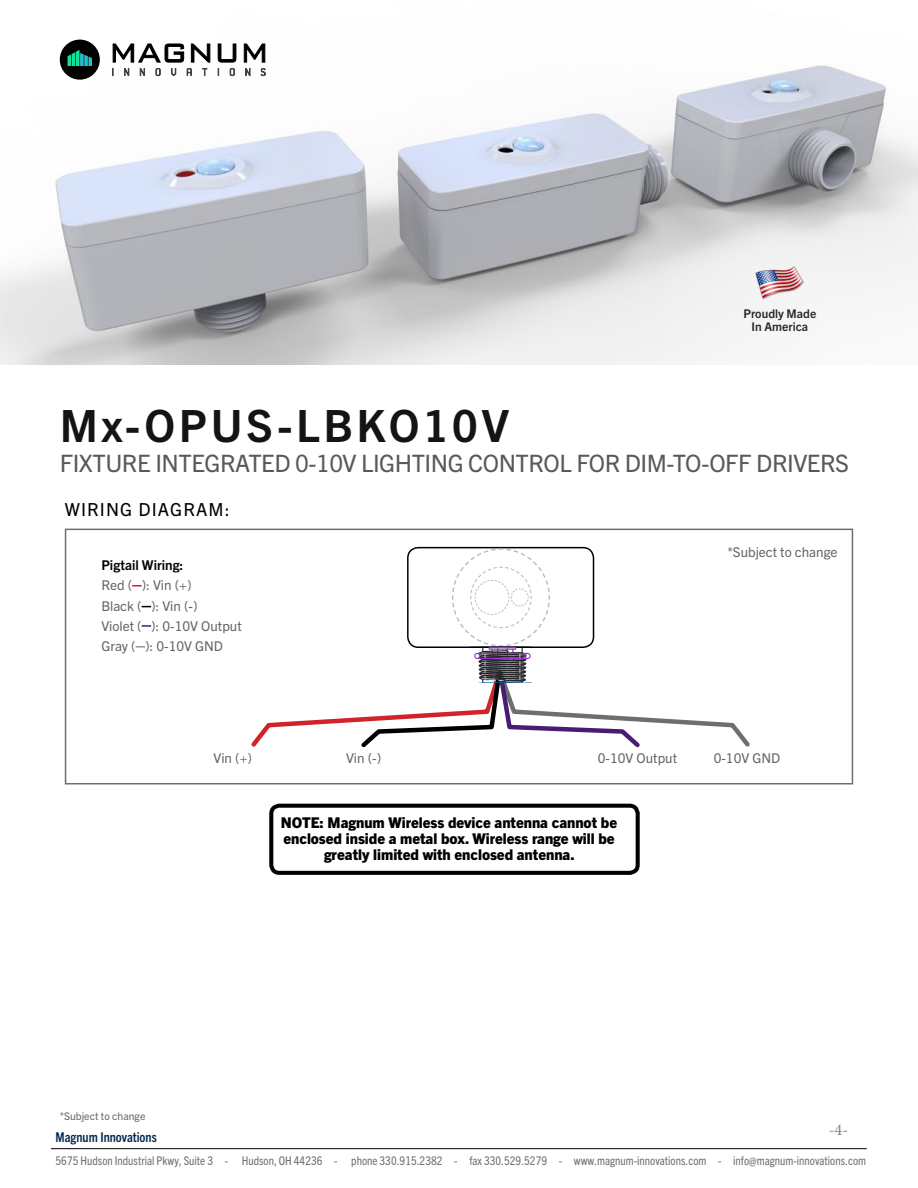
<style>
.page{position:relative;width:918px;height:1188px;background:#fff}
.page>*{position:absolute;margin:0;border:0;box-sizing:border-box;transform-origin:0 0}
.t1{font:700 44.55px "Trade Gothic Next LT Pro";letter-spacing:.08em;color:#141414}
.t2{font:24px "Trade Gothic Next LT Pro";letter-spacing:-.02em;color:#58595b}
.t3{font:18px "Trade Gothic Next LT Pro";letter-spacing:.06em;color:#000}
.t4{font:16.5px "Minion Pro";color:#000}
.t5{font:800 14.85px/16.2px "Trade Gothic Next LT Pro";color:#000;text-align:center}
.t6{font:13.5px/20.2px "Trade Gothic Next LT Pro";color:#636466}
.t7{font:700 condensed 13.5px "Trade Gothic Next LT Pro";color:#00274d}
.t8{font:700 13.5px "Trade Gothic Next LT Pro";color:#000}
.t9{font:condensed 12px "Trade Gothic Next LT Pro";letter-spacing:.005em;color:#6d6e71}
.t10{font:700 12px/13.5px "Trade Gothic Next LT Pro";color:#292829;text-align:center}
.t11{font:10.5px "Trade Gothic Next LT Pro";color:#636466}
</style>
<div class="page">
<hr style="left:51px;top:1148px;width:816px;height:1px;background:#000">
<img style="left:0;top:39px;width:918px;height:325px">
<div style="left:65px;top:529px;width:788px;height:255px;border:2px solid #6d6e71"></div>
<svg style="left:142px;top:625px;width:9px;height:2px"></svg>
<svg style="left:136px;top:646px;width:9px;height:2px"></svg>
<svg style="left:251px;top:548px;width:499px;height:200px"></svg>
<hr style="left:479px;top:683px;width:47px;height:1px;background:#09c">
<img style="left:756px;top:258px;width:48px;height:48px">
<div style="left:269px;top:804px;width:371px;height:71px;border:4px solid #000;border-radius:8px"></div>
<svg style="left:112px;top:41px;width:154px;height:35px"></svg>
<div style="left:60px;top:40px;width:40px;height:40px;background:#000;border-radius:50%"></div>
<svg style="left:68px;top:50px;width:24px;height:16px"></svg>
<p class="t10" style="left:743px;top:306px;width:74px">Proudly Made<br>In America</p>
<h1 class="t1" style="left:60px;top:395px;width:451px">Mx-OPUS-LBKO10V</h1>
<h2 class="t2" style="left:60px;top:447px;width:791px">FIXTURE INTEGRATED 0-10V LIGHTING CONTROL FOR DIM-TO-OFF DRIVERS</h2>
<h3 class="t3" style="left:65px;top:497px;width:167px">WIRING DIAGRAM:</h3>
<p class="t8" style="left:101px;top:556px;width:83px">Pigtail Wiring:</p>
<p class="t6" style="left:101px;top:574px;width:142px">Red ( ): Vin (+)<br>Black ( ): Vin (-)<br>Violet ( ): 0-10V Output<br>Gray ( ): 0-10V GND</p>
<p class="t6" style="left:727px;top:541px;width:112px">*Subject to change</p>
<p class="t6" style="left:214px;top:747px;width:40px">Vin (+)</p>
<p class="t6" style="left:346px;top:747px;width:37px">Vin (-)</p>
<p class="t6" style="left:598px;top:747px;width:81px">0-10V Output</p>
<p class="t6" style="left:714px;top:747px;width:68px">0-10V GND</p>
<p class="t11" style="left:60px;top:1109px;width:87px">*Subject to change</p>
<p class="t5" style="left:281px;top:813px;width:338px">NOTE: Magnum Wireless device antenna cannot be enclosed inside a metal box. Wireless range will be greatly limited with enclosed antenna.</p>
<h3 class="t4" style="left:829px;top:1118px;width:21px">-4-</h3>
<p class="t7" style="left:56px;top:1128px;width:103px">Magnum Innovations</p>
<p class="t9" style="left:56px;top:1152px;width:812px">5675 Hudson Industrial Pkwy, Suite 3 - Hudson, OH 44236 - phone 330.915.2382 - fax 330.529.5279 - www.magnum-innovations.com - info@magnum-innovations.com</p>
</div>
